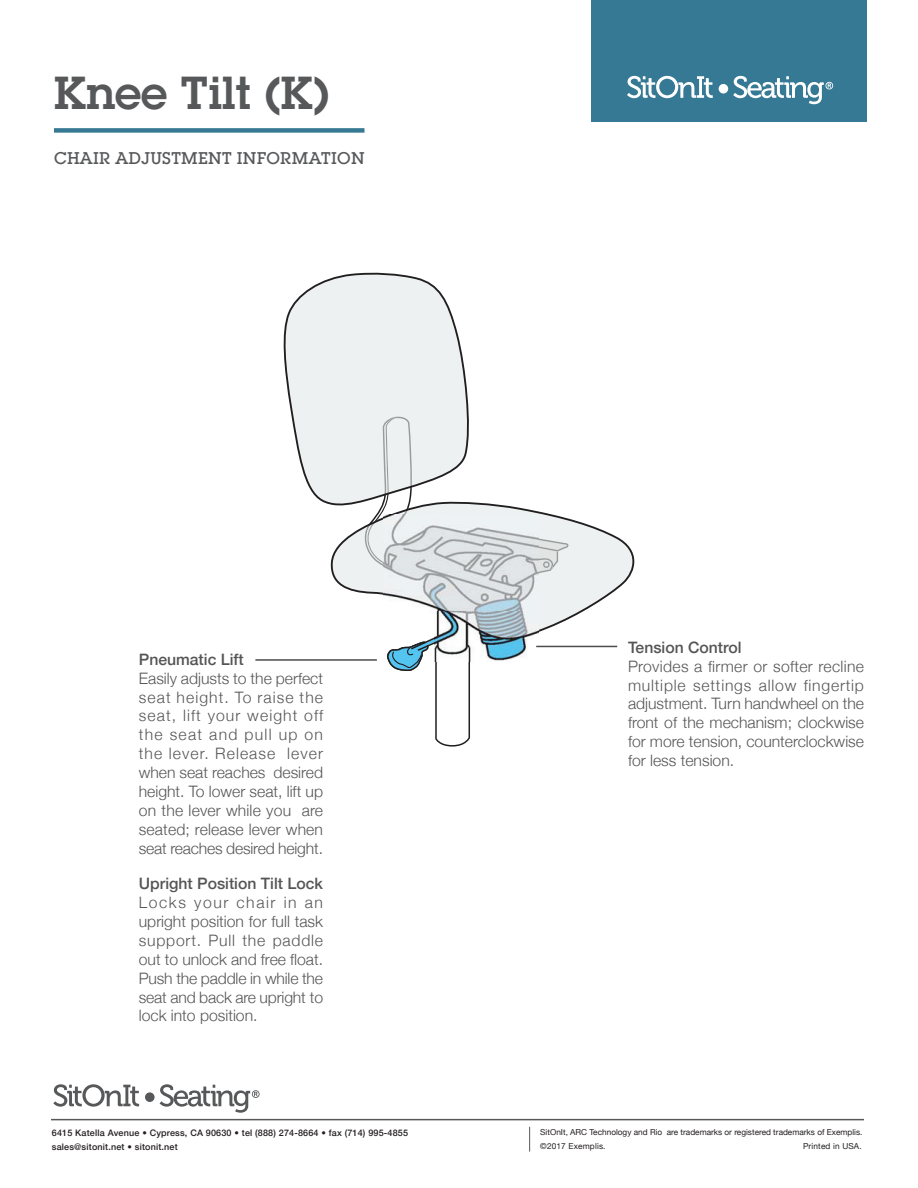
<style>
.page{position:relative;width:918px;height:1188px;background:#fff}
.page>*{position:absolute;margin:0;border:0;box-sizing:border-box;transform-origin:0 0}
.t1{font:600 45px "Lubalin Graph Std";color:#57585a}
.t2{font:500 16.5px "Lubalin Graph Std";letter-spacing:.02em;color:#57585a}
.t3{font:300 15.75px/18.9px "Helvetica Neue";color:#545554;text-align:justify}
.t4{font:500 15.75px "Helvetica Neue";color:#545554}
.t5{font:500 9px "Helvetica Neue";letter-spacing:.02em;color:#231f20}
.t6{font:8.25px/13.5px "Helvetica Neue";color:#231f20}
.t7{font:8.25px "Helvetica Neue";letter-spacing:.02em;color:#231f20}
.s1{font-weight:500}
</style>
<div class="page">
<div style="left:591px;top:0;width:275px;height:122px;background:#367994"></div>
<svg style="left:627px;top:76px;width:206px;height:28px"></svg>
<svg style="left:283px;top:272px;width:186px;height:232px"></svg>
<svg style="left:331px;top:416px;width:140px;height:331px"></svg>
<svg style="left:329px;top:502px;width:306px;height:146px"></svg>
<img style="left:383px;top:515px;width:155px;height:98px">
<img style="left:435px;top:612px;width:103px;height:49px">
<hr style="left:255px;top:659px;width:122px;height:2px;background:#4b4c4d">
<hr style="left:536px;top:646px;width:81px;height:1px;background:#4b4c4d">
<div style="left:54px;top:128px;width:310px;height:5px;background:#367994"></div>
<hr style="left:51px;top:1119px;width:813px;height:1px;background:#57585a">
<svg style="left:529px;top:1127px;width:1px;height:25px"></svg>
<svg style="left:53px;top:1084px;width:207px;height:29px"></svg>
<p class="t1" style="left:54px;top:63px;width:277px">Knee Tilt (K)</p>
<p class="t2" style="left:54px;top:148px;width:312px">CHAIR ADJUSTMENT INFORMATION</p>
<p class="t4" style="left:139px;top:646px;width:107px">Pneumatic Lift</p>
<p class="t3" style="left:139px;top:667px;width:186px">Easily adjusts to the perfect seat height. To raise the seat, lift your weight off the seat and pull up on the lever. Release lever when seat reaches desired height. To lower seat, lift up on the lever while you are seated; release lever when seat reaches desired height.</p>
<p class="t3" style="left:139px;top:873px;width:186px"><span class="s1">Upright Position Tilt Lock </span>Locks your chair in an upright position for full task support. Pull the paddle out to unlock and free float.<br>Push the paddle in while the seat and back are upright to lock into position.</p>
<p class="t5" style="left:52px;top:1126px;width:358px">6415 Katella Avenue • Cypress, CA 90630 • tel (888) 274-8664 • fax (714) 995-4855</p>
<p class="t5" style="left:52px;top:1139px;width:127px">sales@sitonit.net • sitonit.net</p>
<p class="t4" style="left:628px;top:634px;width:115px">Tension Control</p>
<p class="t3" style="left:628px;top:655px;width:237px">Provides a firmer or softer recline multiple settings allow fingertip adjustment. Turn handwheel on the front of the mechanism; clockwise for more tension, counterclockwise for less tension.</p>
<p class="t6" style="left:540px;top:1126px;width:324px">SitOnIt, ARC Technology and Rio are trademarks or registered trademarks of Exemplis. ©2017 Exemplis.</p>
<p class="t7" style="left:803px;top:1140px;width:60px">Printed in USA.</p>
</div>
